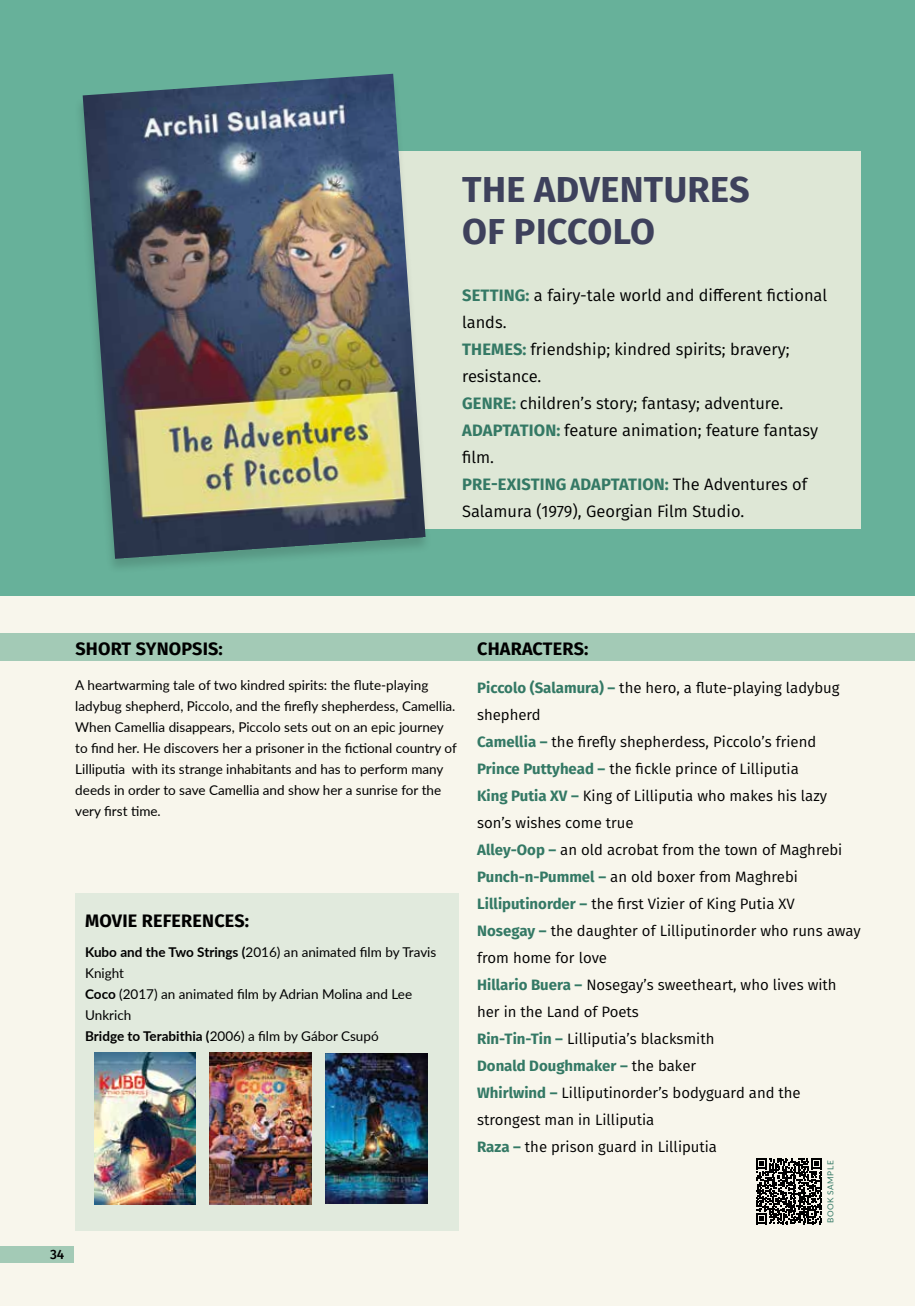
<style>
.page{position:relative;width:915px;height:1306px;background:#fff}
.page>*{position:absolute;margin:0;border:0;box-sizing:border-box;transform-origin:0 0}
.t1{font:700 36px/42px "Fira GO";letter-spacing:.01em;color:#3e415c}
.t2{font:700 18px "Fira GO";letter-spacing:.01em;color:#000}
.t3{font:16.5px/27px "Fira GO";color:#000}
.t4{font:15px/27px "Fira GO";color:#000}
.t5{font:13.5px/21px "Lato";color:#000}
.t6{font:500 13.5px "Fira GO";color:#000}
.t7{font:8.25px "Lato";letter-spacing:.05em;color:#347965}
.s1{font-weight:700;color:#347965}
.s2{font-weight:700}
</style>
<div class="page">
<div style="left:0;top:0;width:914px;height:1305px;background:#f8f6ec"></div>
<div style="left:0;top:0;width:914px;height:595px;background:#67b19a"></div>
<div style="left:138px;top:151px;width:722px;height:377px;background:#dee7d6"></div>
<div style="left:73px;top:74px;width:358px;height:501px;background:#000;opacity:.15"></div>
<img style="left:83px;top:74px;width:342px;height:485px">
<div style="left:0;top:632px;width:914px;height:28px;background:#a3cab6"></div>
<div style="left:75px;top:893px;width:384px;height:337px;background:#e1eadd"></div>
<img style="left:94px;top:1052px;width:102px;height:152px">
<img style="left:325px;top:1053px;width:102px;height:150px">
<img style="left:210px;top:1052px;width:101px;height:152px">
<svg style="left:756px;top:1158px;width:65px;height:66px"></svg>
<div style="left:0;top:1246px;width:74px;height:16px;background:#a3cab6"></div>
<h1 class="t1" style="left:462px;top:169px;width:289px">THE ADVENTURES<br>OF PICCOLO</h1>
<p class="t3" style="left:462px;top:281px;width:366px"><span class="s1">SETTING:</span> a fairy-tale world and different fictional lands.<br><span class="s1">THEMES:</span> friendship; kindred spirits; bravery; resistance.<br><span class="s1">GENRE:</span> children’s story; fantasy; adventure.<br><span class="s1">ADAPTATION:</span> feature animation; feature fantasy film.<br><span class="s1">PRE-EXISTING ADAPTATION:</span> The Adventures of Salamura (1979), Georgian Film Studio.</p>
<p class="t6" style="left:50px;top:1246px;width:16px">34</p>
<p class="t2" style="left:75px;top:638px;width:149px">SHORT SYNOPSIS:</p>
<p class="t2" style="left:477px;top:638px;width:113px">CHARACTERS:</p>
<p class="t5" style="left:75px;top:673px;width:383px">A heartwarming tale of two kindred spirits: the flute-playing ladybug shepherd, Piccolo, and the firefly shepherdess, Camellia.<br>When Camellia disappears, Piccolo sets out on an epic journey to find her. He discovers her a prisoner in the fictional country of Lilliputia with its strange inhabitants and has to perform many deeds in order to save Camellia and show her a sunrise for the very first time.</p>
<p class="t4" style="left:477px;top:674px;width:385px"><span class="s1">Piccolo (Salamura) –</span> the hero, a flute-playing ladybug shepherd<br><span class="s1">Camellia –</span> the firefly shepherdess, Piccolo’s friend <span class="s1">Prince Puttyhead –</span> the fickle prince of Lilliputia<br><span class="s1">King Putia XV –</span> King of Lilliputia who makes his lazy son’s wishes come true<br><span class="s1">Alley-Oop –</span> an old acrobat from the town of Maghrebi <span class="s1">Punch-n-Pummel –</span> an old boxer from Maghrebi <span class="s1">Lilliputinorder –</span> the first Vizier of King Putia XV<br><span class="s1">Nosegay –</span> the daughter of Lilliputinorder who runs away from home for love<br><span class="s1">Hillario Buera –</span> Nosegay’s sweetheart, who lives with her in the Land of Poets<br><span class="s1">Rin-Tin-Tin –</span> Lilliputia’s blacksmith<br><span class="s1">Donald Doughmaker –</span> the baker<br><span class="s1">Whirlwind –</span> Lilliputinorder’s bodyguard and the strongest man in Lilliputia<br><span class="s1">Raza –</span> the prison guard in Lilliputia</p>
<p class="t2" style="left:85px;top:910px;width:165px">MOVIE REFERENCES:</p>
<p class="t5" style="left:85px;top:940px;width:352px"><span class="s2">Kubo and the Two Strings (</span>2016) an animated film by Travis Knight<br><span class="s2">Coco</span> (2017) an animated film by Adrian Molina and Lee Unkrich<br><span class="s2">Bridge to Terabithia (</span>2006) a film by Gábor Csupó</p>
<p class="t7" style="left:824px;top:1223px;width:64px;rotate:-90deg">BOOK SAMPLE</p>
</div>
